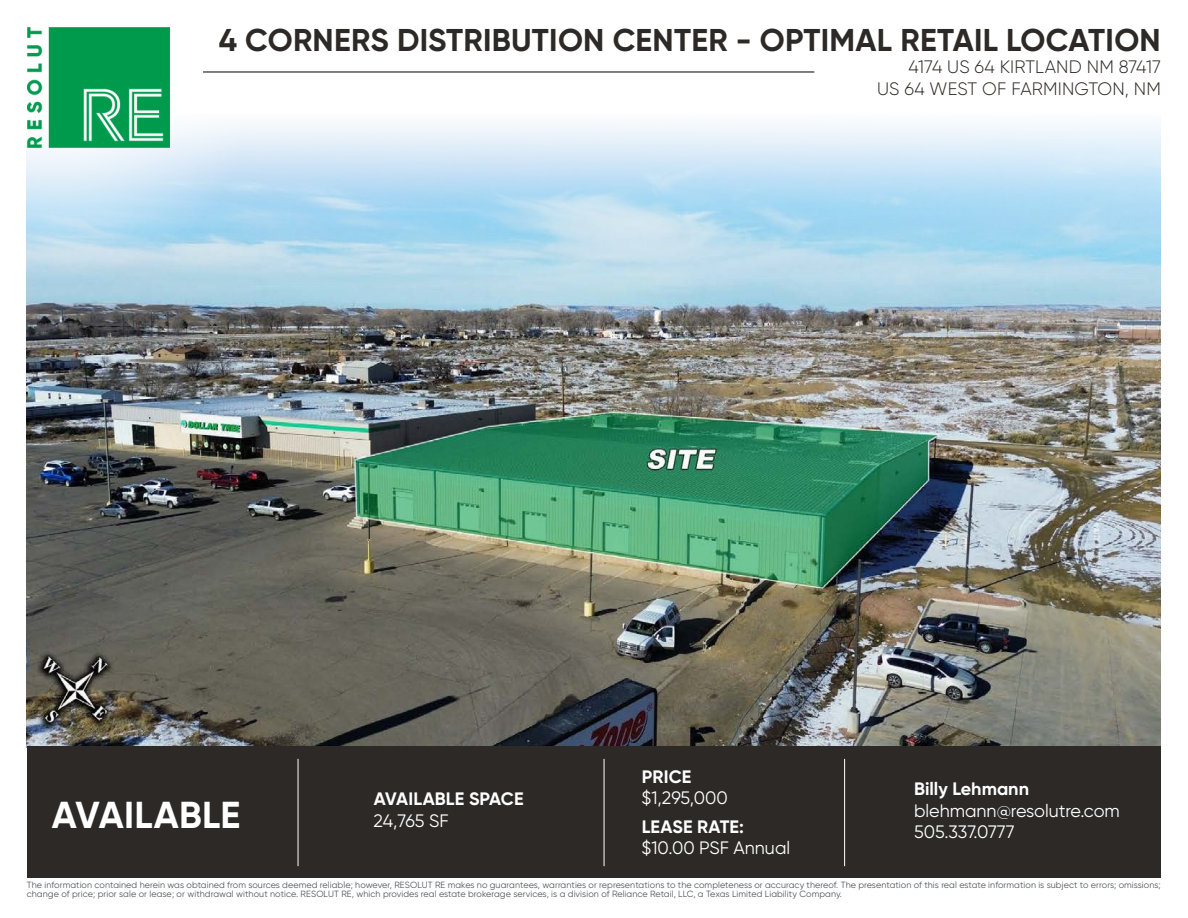
<style>
.page{position:relative;width:1188px;height:918px;background:#fff}
.page>*{position:absolute;margin:0;border:0;box-sizing:border-box;transform-origin:0 0}
.t1{font:700 37.5px "Gilroy";letter-spacing:.01em;color:#fff}
.t2{font:700 31.5px "Gilroy";letter-spacing:.01em;color:#2c2926}
.t3{font:18px/21.6px "Gilroy";color:#fff}
.t4{font:300 18px/21.6px "Gilroy";letter-spacing:.01em;color:#2c2926;text-align:right}
.t5{font:700 18px "Gilroy";color:#fff}
.t6{font:9px/9px "Gilroy";letter-spacing:.01em;color:#52575a}
</style>
<div class="page">
<img style="left:27px;top:363px;width:1134px;height:383px">
<div style="left:27px;top:746px;width:1134px;height:132px;background:#2c2926"></div>
<svg style="left:26px;top:71px;width:1135px;height:292px"></svg>
<svg style="left:26px;top:27px;width:229px;height:255px"></svg>
<img style="left:27px;top:27px;width:142px;height:121px">
<hr style="left:203px;top:72px;width:611px;height:1px;background:#000">
<hr style="left:844px;top:759px;width:1px;height:107px;background:#fff">
<hr style="left:298px;top:759px;width:1px;height:107px;background:#fff">
<hr style="left:604px;top:759px;width:1px;height:107px;background:#fff">
<h2 class="t2" style="left:219px;top:21px;width:944px">4 CORNERS DISTRIBUTION CENTER - OPTIMAL RETAIL LOCATION</h2>
<h3 class="t4" style="left:877px;top:56px;width:285px">4174 US 64 KIRTLAND NM 87417<br>US 64 WEST OF FARMINGTON, NM</h3>
<h3 class="t5" style="left:642px;top:765px;width:51px">PRICE</h3>
<h3 class="t3" style="left:642px;top:787px;width:88px">$1,295,000</h3>
<h3 class="t5" style="left:642px;top:815px;width:104px">LEASE RATE:</h3>
<h3 class="t3" style="left:642px;top:837px;width:150px">$10.00 PSF Annual</h3>
<p class="t6" style="left:27px;top:880px;width:1136px">The information contained herein was obtained from sources deemed reliable; however, RESOLUT RE makes no guarantees, warranties or representations to the completeness or accuracy thereof. The presentation of this real estate information is subject to errors; omissions; change of price; prior sale or lease; or withdrawal without notice. RESOLUT RE, which provides real estate brokerage services, is a division of Reliance Retail, LLC, a Texas Limited Liability Company.</p>
<h3 class="t5" style="left:914px;top:778px;width:116px">Billy Lehmann</h3>
<h3 class="t3" style="left:914px;top:799px;width:207px">blehmann@resolutre.com<br>505.337.0777</h3>
<h3 class="t5" style="left:374px;top:788px;width:151px">AVAILABLE SPACE</h3>
<h1 class="t1" style="left:52px;top:791px;width:190px">AVAILABLE</h1>
<h3 class="t3" style="left:374px;top:810px;width:77px">24,765 SF</h3>
</div>
